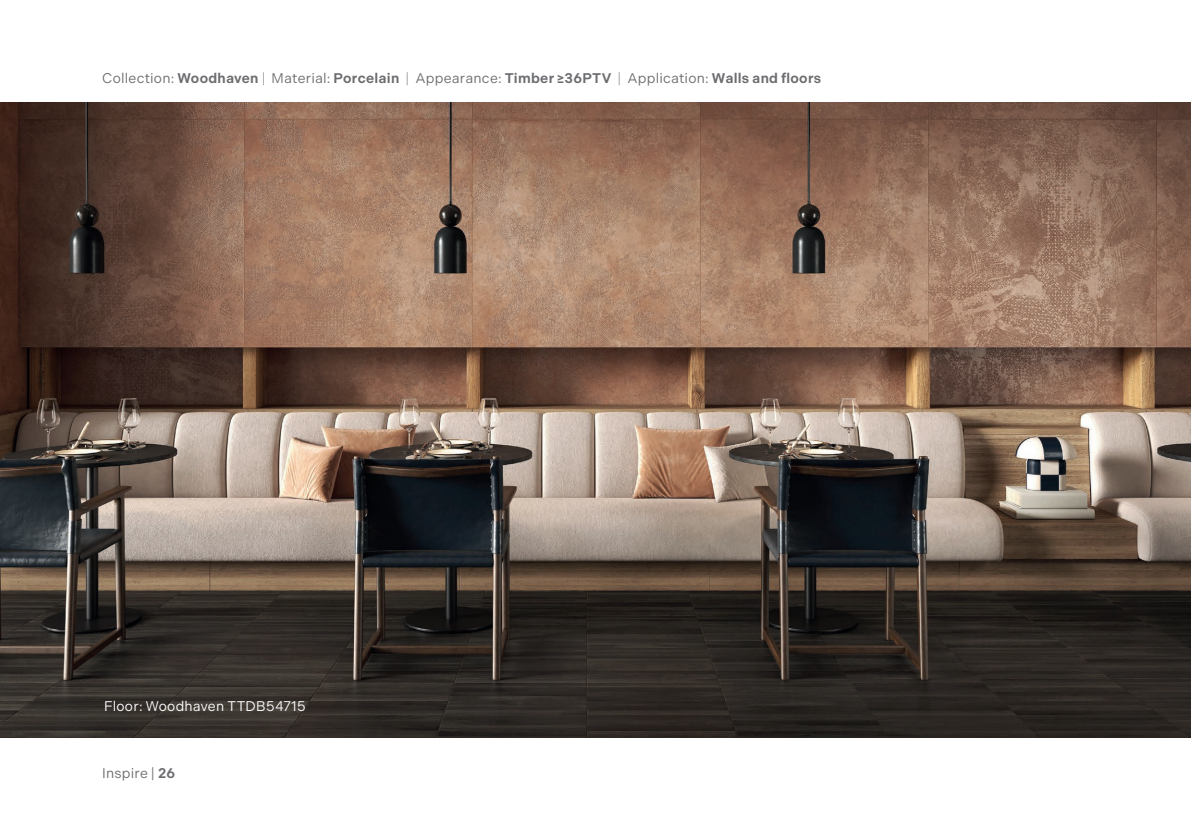
<style>
.page{position:relative;width:1191px;height:840px;background:#fff}
.page>*{position:absolute;margin:0;border:0;box-sizing:border-box;transform-origin:0 0}
.t1{font:600 14px "Indivisible";letter-spacing:.02em;color:#6c6d70}
.t2{font:14px "Indivisible";letter-spacing:.015em;color:#fff}
.t3{font:14px "Indivisible";letter-spacing:.015em;color:#6c6d70}
.s1{font-weight:400}
.s2{font-weight:300}
.s3{font-weight:600}
</style>
<div class="page">
<img style="left:0;top:102px;width:1191px;height:635px">
<p class="t1" style="left:102px;top:70px;width:720px"><span class="s1">Collection:</span> Woodhaven <span class="s2">|</span> <span class="s1">Material:</span> Porcelain <span class="s2">|</span> <span class="s1">Appearance:</span> Timber ≥36PTV <span class="s2">|</span> <span class="s1">Application:</span> Walls and floors</p>
<p class="t2" style="left:104px;top:697px;width:203px">Floor: Woodhaven TTDB54715</p>
<p class="t3" style="left:102px;top:765px;width:75px">Inspire | <span class="s3">26</span></p>
</div>
